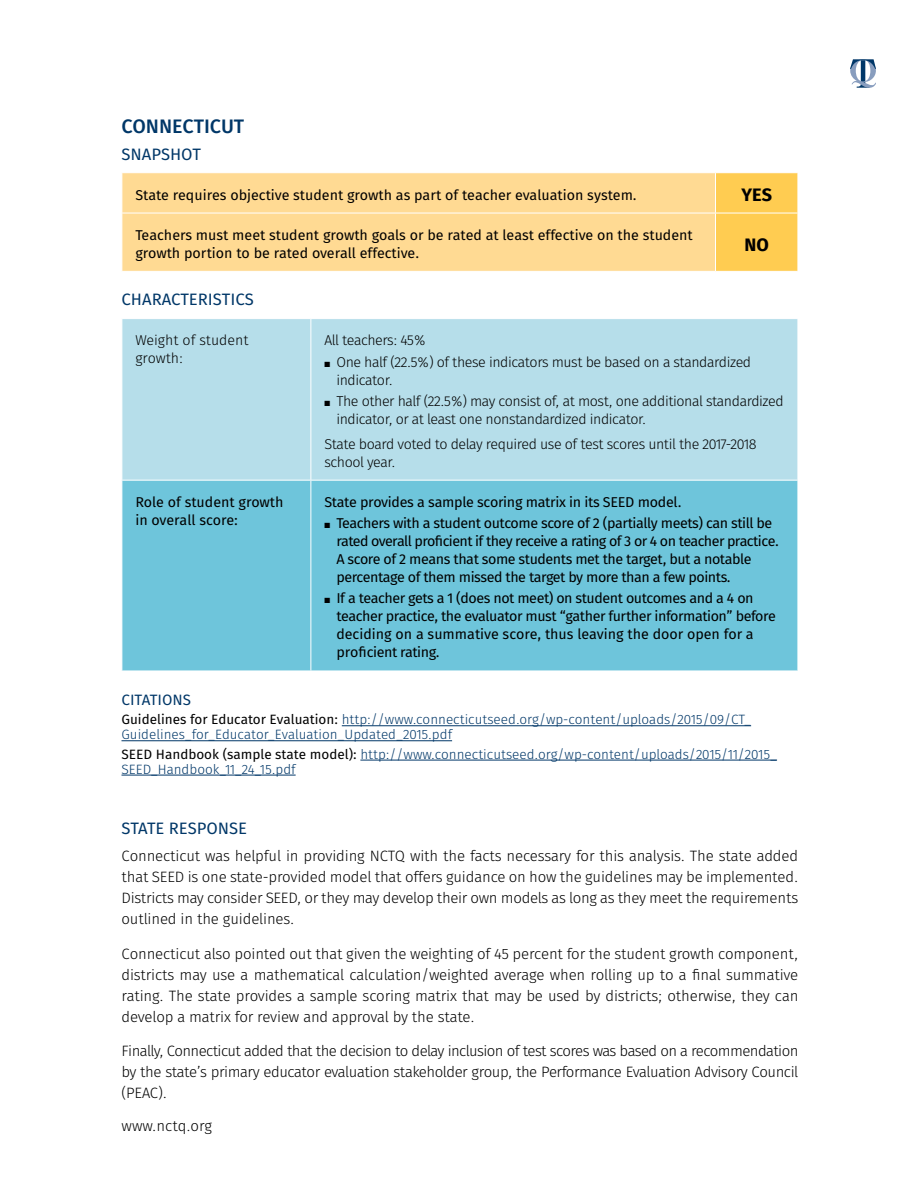
<style>
.page{position:relative;width:918px;height:1188px;background:#fff}
.page>*{position:absolute;margin:0;border:0;box-sizing:border-box;transform-origin:0 0}
.t1{font:19.5px "Fira Sans OT Medium";color:#003768}
.t2{font:700 18px "Fira Sans OT";color:#000}
.t3{font:16.5px "Fira Sans OT";color:#003768}
.t4{font:15px/21px "Fira Sans OT Light";letter-spacing:-.015em;color:#000;text-align:justify}
.t5{font:15px "Fira Sans OT";color:#003768}
.t6{font:14.25px/18px "Fira Sans OT";letter-spacing:-.03em;color:#000}
.t7{font:14.25px/18px "Fira Sans OT Light";letter-spacing:-.03em;color:#000}
.t8{font:14.25px/18px "Fira Sans OT";color:#000}
.t9{font:14.25px/18px "Fira Sans OT Light";color:#000}
.t10{font:13.5px/15px "Fira Sans OT Light";color:#003768}
.s1{font-family:"Fira Sans OT";color:#000}
</style>
<div class="page">
<svg style="left:850px;top:59px;width:26px;height:29px"></svg>
<hr style="left:342px;top:725px;width:409px;height:1px;background:#003768">
<hr style="left:122px;top:740px;width:330px;height:1px;background:#003768">
<hr style="left:360px;top:760px;width:417px;height:1px;background:#003768">
<hr style="left:122px;top:775px;width:174px;height:1px;background:#003768">
<div style="left:123px;top:173px;width:592px;height:98px;background:#ffda93"></div>
<div style="left:716px;top:173px;width:82px;height:98px;background:#ffcc51"></div>
<hr style="left:122px;top:213px;width:594px;height:1px;background:#fff">
<hr style="left:716px;top:213px;width:82px;height:1px;background:#fff">
<div style="left:123px;top:319px;width:675px;height:161px;background:#b6deea"></div>
<div style="left:123px;top:481px;width:675px;height:190px;background:#6ec5db"></div>
<hr style="left:310px;top:319px;width:1px;height:161px;background:#fff">
<hr style="left:310px;top:481px;width:1px;height:190px;background:#fff">
<h1 class="t1" style="left:122px;top:113px;width:124px">CONNECTICUT</h1>
<p class="t3" style="left:122px;top:142px;width:81px">SNAPSHOT</p>
<p class="t8" style="left:135px;top:187px;width:503px">State requires objective student growth as part of teacher evaluation system.</p>
<p class="t2" style="left:741px;top:182px;width:32px">YES</p>
<p class="t8" style="left:135px;top:227px;width:559px">Teachers must meet student growth goals or be rated at least effective on the student growth portion to be rated overall effective.</p>
<p class="t2" style="left:744px;top:232px;width:26px">NO</p>
<p class="t3" style="left:122px;top:288px;width:134px">CHARACTERISTICS</p>
<p class="t9" style="left:135px;top:333px;width:115px">Weight of student growth:</p>
<p class="t7" style="left:324px;top:333px;width:103px">All teachers: 45%</p>
<p class="t7" style="left:336px;top:354px;width:416px;text-indent:-12px">■ One half (22.5%) of these indicators must be based on a standardized indicator.</p>
<p class="t7" style="left:336px;top:393px;width:449px;text-indent:-12px">■ The other half (22.5%) may consist of, at most, one additional standardized indicator, or at least one nonstandardized indicator.</p>
<p class="t7" style="left:324px;top:436px;width:434px">State board voted to delay required use of test scores until the 2017-2018 school year.</p>
<p class="t8" style="left:135px;top:494px;width:150px">Role of student growth in overall score:</p>
<p class="t6" style="left:324px;top:494px;width:359px">State provides a sample scoring matrix in its SEED model.</p>
<p class="t6" style="left:336px;top:515px;width:444px;text-indent:-12px">■ Teachers with a student outcome score of 2 (partially meets) can still be rated overall proficient if they receive a rating of 3 or 4 on teacher practice.<br>A score of 2 means that some students met the target, but a notable percentage of them missed the target by more than a few points.</p>
<p class="t6" style="left:336px;top:591px;width:441px;text-indent:-12px">■ If a teacher gets a 1 (does not meet) on student outcomes and a 4 on teacher practice, the evaluator must “gather further information” before deciding on a summative score, thus leaving the door open for a proficient rating.</p>
<p class="t5" style="left:122px;top:689px;width:71px">CITATIONS</p>
<p class="t10" style="left:122px;top:713px;width:631px"><span class="s1">Guidelines for Educator Evaluation:</span> http://www.connecticutseed.org/wp-content/uploads/2015/09/CT_<br>Guidelines_for_Educator_Evaluation_Updated_2015.pdf</p>
<p class="t10" style="left:122px;top:748px;width:657px"><span class="s1">SEED Handbook (sample state model):</span> http://www.connecticutseed.org/wp-content/uploads/2015/11/2015_<br>SEED_Handbook_11_24_15.pdf</p>
<p class="t3" style="left:122px;top:816px;width:127px">STATE RESPONSE</p>
<p class="t4" style="left:122px;top:847px;width:678px">Connecticut was helpful in providing NCTQ with the facts necessary for this analysis. The state added that SEED is one state-provided model that offers guidance on how the guidelines may be implemented.<br>Districts may consider SEED, or they may develop their own models as long as they meet the requirements outlined in the guidelines.</p>
<p class="t4" style="left:122px;top:944px;width:678px">Connecticut also pointed out that given the weighting of 45 percent for the student growth component, districts may use a mathematical calculation/weighted average when rolling up to a final summative rating. The state provides a sample scoring matrix that may be used by districts; otherwise, they can develop a matrix for review and approval by the state.</p>
<p class="t4" style="left:122px;top:1042px;width:678px">Finally, Connecticut added that the decision to delay inclusion of test scores was based on a recommendation by the state’s primary educator evaluation stakeholder group, the Performance Evaluation Advisory Council (PEAC).</p>
<p class="t4" style="left:122px;top:1116px;width:92px">www.nctq.org</p>
</div>
